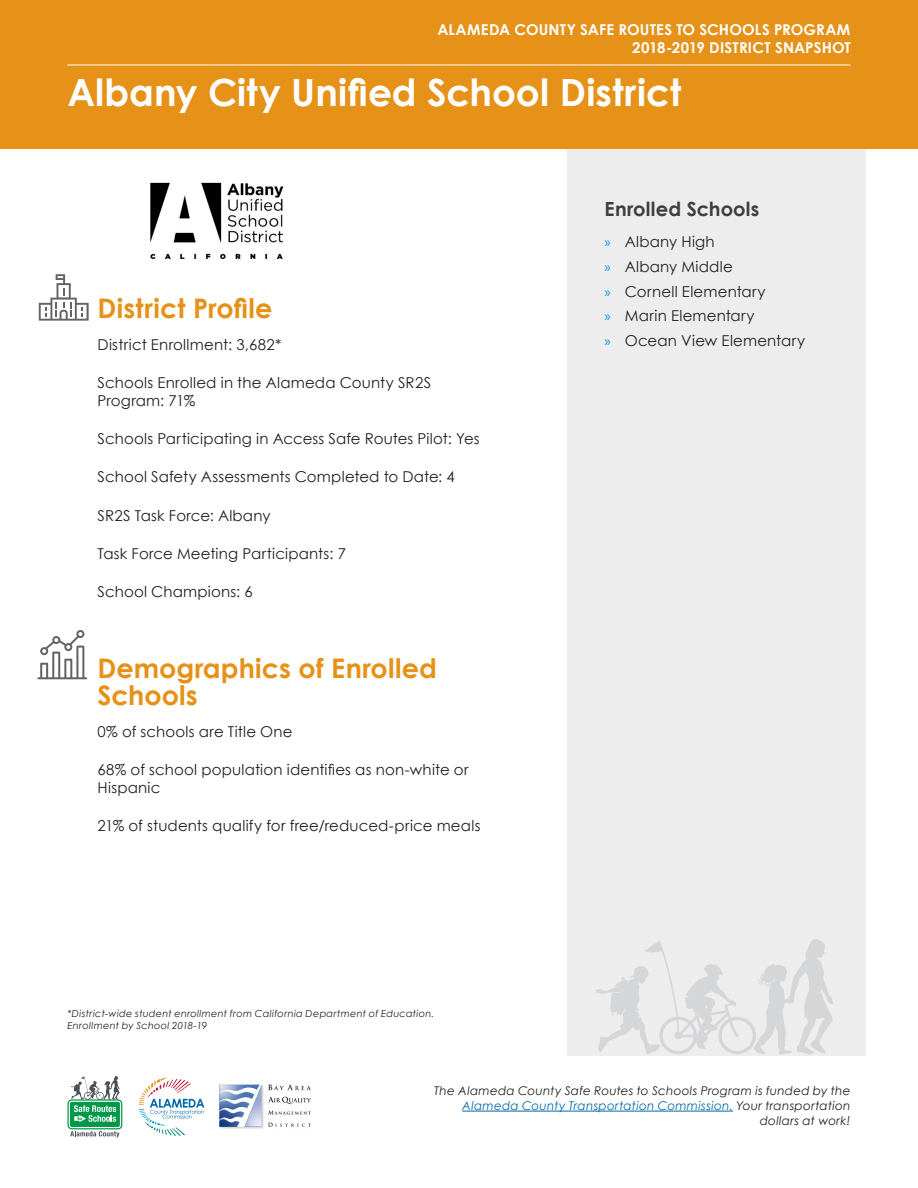
<style>
.page{position:relative;width:918px;height:1188px;background:#fff}
.page>*{position:absolute;margin:0;border:0;box-sizing:border-box;transform-origin:0 0}
.t1{font:700 37.5px "Century Gothic";letter-spacing:.005em;color:#fff}
.t2{font:700 27px/27px "Century Gothic";letter-spacing:.005em;color:#e69118}
.t3{font:700 19.5px "Century Gothic";letter-spacing:.01em;color:#3e3e3f}
.t4{font:15px/24.8px "Century Gothic";letter-spacing:.015em;color:#231f20}
.t5{font:700 15px/18px "Century Gothic";letter-spacing:.01em;color:#fff;text-align:right}
.t6{font:italic 12px/15px "Century Gothic";letter-spacing:.02em;color:#231f20;text-align:right}
.t7{font:italic 9.75px/12px "Century Gothic";letter-spacing:.025em;color:#231f20}
.s1{font-family:"Myriad Pro";color:#069ddc}
.s2{color:#0068a9}
</style>
<div class="page">
<div style="left:567px;top:140px;width:299px;height:916px;background:#ededee"></div>
<div style="left:0;top:0;width:918px;height:148px;background:#e69118"></div>
<hr style="left:462px;top:1111px;width:271px;height:1px;background:#0068a9">
<svg style="left:139px;top:1078px;width:65px;height:58px"></svg>
<img style="left:219px;top:1084px;width:92px;height:45px">
<svg style="left:68px;top:1076px;width:54px;height:62px"></svg>
<svg style="left:596px;top:939px;width:237px;height:115px"></svg>
<hr style="left:68px;top:65px;width:782px;height:1px;background:#fff">
<svg style="left:39px;top:274px;width:50px;height:47px"></svg>
<svg style="left:37px;top:630px;width:50px;height:49px"></svg>
<img style="left:150px;top:182px;width:134px;height:77px">
<p class="t5" style="left:437px;top:20px;width:415px">ALAMEDA COUNTY SAFE ROUTES TO SCHOOLS PROGRAM<br>2018-2019 DISTRICT SNAPSHOT</p>
<h1 class="t1" style="left:68px;top:64px;width:616px">Albany City Unified School District</h1>
<h2 class="t2" style="left:98px;top:294px;width:177px">District Profile</h2>
<p class="t4" style="left:98px;top:332px;width:185px">District Enrollment: 3,682*</p>
<p class="t4" style="left:98px;top:373px;width:335px;line-height:18px">Schools Enrolled in the Alameda County SR2S<br>Program: 71%</p>
<p class="t4" style="left:98px;top:426px;width:384px">Schools Participating in Access Safe Routes Pilot: Yes</p>
<p class="t4" style="left:98px;top:464px;width:359px">School Safety Assessments Completed to Date: 4</p>
<p class="t4" style="left:98px;top:503px;width:174px">SR2S Task Force: Albany</p>
<p class="t4" style="left:98px;top:541px;width:250px">Task Force Meeting Participants: 7</p>
<p class="t4" style="left:98px;top:579px;width:157px">School Champions: 6</p>
<h2 class="t2" style="left:98px;top:654px;width:341px">Demographics of Enrolled<br>Schools</h2>
<p class="t4" style="left:98px;top:719px;width:197px">0% of schools are Title One</p>
<p class="t4" style="left:98px;top:760px;width:373px;line-height:18px">68% of school population identifies as non-white or<br>Hispanic</p>
<p class="t4" style="left:98px;top:813px;width:385px">21% of students qualify for free/reduced-price meals</p>
<p class="t7" style="left:68px;top:1007px;width:368px">*District-wide student enrollment from California Department of Education.<br>Enrollment by School 2018-19</p>
<h3 class="t3" style="left:605px;top:194px;width:156px">Enrolled Schools</h3>
<p class="t4" style="left:605px;top:229px;width:202px"><span class="s1">»</span> Albany High<br><span class="s1">»</span> Albany Middle<br><span class="s1">»</span> Cornell Elementary<br><span class="s1">»</span> Marin Elementary<br><span class="s1">»</span> Ocean View Elementary</p>
<p class="t6" style="left:434px;top:1083px;width:418px">The Alameda County Safe Routes to Schools Program is funded by the<br><span class="s2">Alameda County Transportation Commission.</span> Your transportation dollars at work!</p>
</div>
